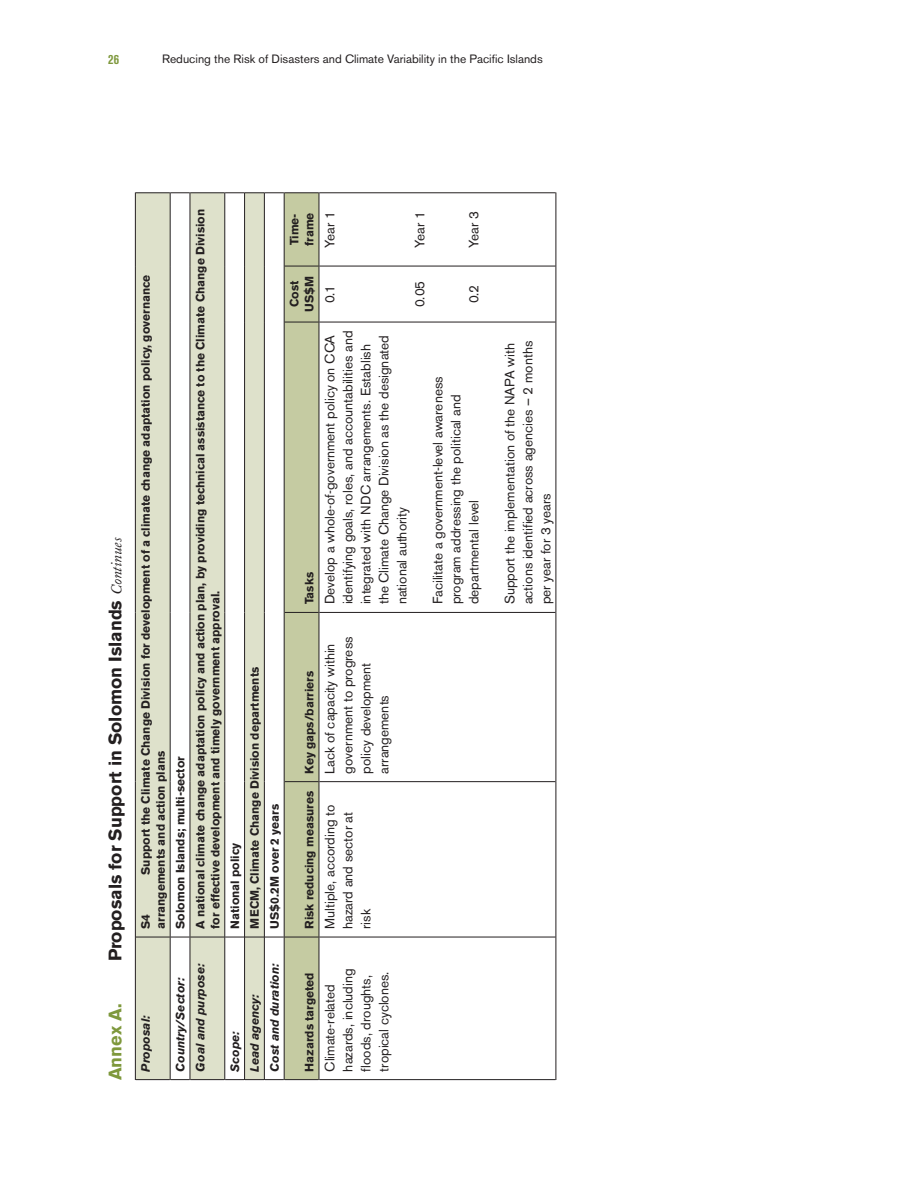
<style>
.page{position:relative;width:918px;height:1188px;background:#fff}
.page>*{position:absolute;margin:0;border:0;box-sizing:border-box;transform-origin:0 0}
.t1{font:700 18px "Akzidenz Grotesk BE";color:#231f20}
.t2{font:700 18px "Akzidenz Grotesk BE";color:#7e983c}
.t3{font:13.5px/18px "Akzidenz Grotesk BE";color:#231f20}
.t4{font:700 condensed 13.5px "Akzidenz Grotesk BE";color:#7e983c}
.t5{font:700 12px/15px "Akzidenz Grotesk BE";color:#231f20}
.t6{font:italic 700 12px "Akzidenz Grotesk BE";color:#231f20}
.t7{font:12px "Akzidenz Grotesk BE";color:#231f20}
.s1{font-family:"Adobe Caslon";font-weight:400;font-style:italic;font-size:15px}
</style>
<div class="page">
<div style="left:136px;top:193px;width:34px;height:886px;background:#dee1cb"></div>
<svg style="left:171px;top:193px;width:53px;height:886px;fill:#dee1cb"></svg>
<hr style="left:135px;top:937px;width:1px;height:143px;background:#231f20">
<hr style="left:136px;top:1079px;width:34px;height:1px;background:#231f20">
<hr style="left:135px;top:782px;width:1px;height:155px;background:#231f20">
<hr style="left:136px;top:937px;width:34px;height:1px;background:#231f20">
<hr style="left:135px;top:612px;width:1px;height:170px;background:#231f20">
<hr style="left:135px;top:322px;width:1px;height:290px;background:#231f20">
<hr style="left:135px;top:266px;width:1px;height:56px;background:#231f20">
<hr style="left:135px;top:192px;width:1px;height:74px;background:#231f20">
<hr style="left:136px;top:192px;width:34px;height:1px;background:#231f20">
<hr style="left:170px;top:937px;width:1px;height:143px;background:#231f20">
<svg style="left:171px;top:1079px;width:19px;height:1px"></svg>
<hr style="left:170px;top:782px;width:1px;height:155px;background:#231f20">
<svg style="left:171px;top:937px;width:19px;height:1px"></svg>
<hr style="left:170px;top:612px;width:1px;height:170px;background:#231f20">
<hr style="left:170px;top:322px;width:1px;height:290px;background:#231f20">
<hr style="left:170px;top:266px;width:1px;height:56px;background:#231f20">
<hr style="left:170px;top:192px;width:1px;height:74px;background:#231f20">
<svg style="left:171px;top:192px;width:19px;height:1px"></svg>
<hr style="left:190px;top:937px;width:1px;height:143px;background:#231f20">
<hr style="left:190px;top:1079px;width:34px;height:1px;background:#231f20">
<hr style="left:190px;top:782px;width:1px;height:155px;background:#231f20">
<hr style="left:190px;top:937px;width:34px;height:1px;background:#231f20">
<hr style="left:190px;top:612px;width:1px;height:170px;background:#231f20">
<hr style="left:190px;top:322px;width:1px;height:290px;background:#231f20">
<hr style="left:190px;top:266px;width:1px;height:56px;background:#231f20">
<hr style="left:190px;top:192px;width:1px;height:74px;background:#231f20">
<hr style="left:190px;top:192px;width:34px;height:1px;background:#231f20">
<hr style="left:224px;top:937px;width:1px;height:143px;background:#231f20">
<hr style="left:224px;top:782px;width:1px;height:155px;background:#231f20">
<hr style="left:224px;top:612px;width:1px;height:170px;background:#231f20">
<hr style="left:224px;top:322px;width:1px;height:290px;background:#231f20">
<hr style="left:224px;top:266px;width:1px;height:56px;background:#231f20">
<hr style="left:224px;top:192px;width:1px;height:74px;background:#231f20">
<svg style="left:225px;top:192px;width:94px;height:888px"></svg>
<hr style="left:284px;top:937px;width:1px;height:143px;background:#231f20">
<hr style="left:285px;top:1079px;width:34px;height:1px;background:#231f20">
<hr style="left:284px;top:782px;width:1px;height:155px;background:#231f20">
<hr style="left:285px;top:937px;width:34px;height:1px;background:#231f20">
<hr style="left:284px;top:612px;width:1px;height:170px;background:#231f20">
<hr style="left:285px;top:781px;width:34px;height:1px;background:#231f20">
<hr style="left:284px;top:322px;width:1px;height:290px;background:#231f20">
<hr style="left:285px;top:612px;width:34px;height:1px;background:#231f20">
<hr style="left:284px;top:266px;width:1px;height:56px;background:#231f20">
<hr style="left:285px;top:322px;width:34px;height:1px;background:#231f20">
<hr style="left:284px;top:192px;width:1px;height:74px;background:#231f20">
<hr style="left:285px;top:266px;width:34px;height:1px;background:#231f20">
<hr style="left:285px;top:192px;width:34px;height:1px;background:#231f20">
<hr style="left:319px;top:937px;width:1px;height:143px;background:#231f20">
<hr style="left:319px;top:1079px;width:237px;height:1px;background:#231f20">
<hr style="left:319px;top:782px;width:1px;height:155px;background:#231f20">
<hr style="left:319px;top:937px;width:237px;height:1px;background:#231f20">
<hr style="left:319px;top:612px;width:1px;height:170px;background:#231f20">
<hr style="left:319px;top:781px;width:237px;height:1px;background:#231f20">
<hr style="left:319px;top:322px;width:1px;height:290px;background:#231f20">
<hr style="left:319px;top:612px;width:237px;height:1px;background:#231f20">
<hr style="left:319px;top:266px;width:1px;height:56px;background:#231f20">
<hr style="left:319px;top:322px;width:237px;height:1px;background:#231f20">
<hr style="left:319px;top:192px;width:1px;height:74px;background:#231f20">
<hr style="left:319px;top:266px;width:237px;height:1px;background:#231f20">
<hr style="left:319px;top:192px;width:237px;height:1px;background:#231f20">
<hr style="left:556px;top:937px;width:1px;height:143px;background:#231f20">
<hr style="left:556px;top:782px;width:1px;height:155px;background:#231f20">
<hr style="left:556px;top:612px;width:1px;height:170px;background:#231f20">
<hr style="left:556px;top:322px;width:1px;height:290px;background:#231f20">
<hr style="left:556px;top:266px;width:1px;height:56px;background:#231f20">
<hr style="left:556px;top:192px;width:1px;height:74px;background:#231f20">
<p class="t4" style="left:108px;top:52px;width:13px">26</p>
<p class="t7" style="left:162px;top:52px;width:382px">Reducing the Risk of Disasters and Climate Variability in the Pacific Islands</p>
<h1 class="t1" style="left:105px;top:961px;width:425px;rotate:-90deg">Proposals for Support in Solomon Islands <span class="s1">Continues</span></h1>
<h1 class="t2" style="left:105px;top:1080px;width:78px;rotate:-90deg">Annex A.</h1>
<p class="t5" style="left:138px;top:929px;width:655px;text-indent:54px;rotate:-90deg">Support the Climate Change Division for development of a climate change adaptation policy, governance arrangements and action plans</p>
<p class="t5" style="left:138px;top:929px;width:16px;rotate:-90deg">S4</p>
<p class="t5" style="left:173px;top:929px;width:174px;rotate:-90deg">Solomon Islands; multi-sector</p>
<p class="t5" style="left:193px;top:929px;width:721px;rotate:-90deg">A national climate change adaptation policy and action plan, by providing technical assistance to the Climate Change Division for effective development and timely government approval.</p>
<p class="t5" style="left:287px;top:246px;width:35px;rotate:-90deg">Time&shy;frame</p>
<p class="t3" style="left:321px;top:248px;width:38px;rotate:-90deg">Year 1</p>
<p class="t3" style="left:411px;top:248px;width:38px;rotate:-90deg">Year 1</p>
<p class="t3" style="left:465px;top:248px;width:38px;rotate:-90deg">Year 3</p>
<p class="t5" style="left:287px;top:312px;width:38px;text-align:center;rotate:-90deg">Cost<br>US$M</p>
<p class="t5" style="left:302px;top:604px;width:34px;rotate:-90deg">Tasks</p>
<p class="t3" style="left:321px;top:303px;width:20px;rotate:-90deg">0.1</p>
<p class="t3" style="left:411px;top:307px;width:28px;rotate:-90deg">0.05</p>
<p class="t3" style="left:465px;top:303px;width:20px;rotate:-90deg">0.2</p>
<p class="t3" style="left:321px;top:604px;width:275px;rotate:-90deg">Develop a whole-of-government policy on CCA identifying goals, roles, and accountabilities and integrated with NDC arrangements. Establish the Climate Change Division as the designated national authority</p>
<p class="t3" style="left:429px;top:604px;width:229px;rotate:-90deg">Facilitate a government-level awareness program addressing the political and departmental level</p>
<p class="t5" style="left:228px;top:929px;width:87px;rotate:-90deg">National policy</p>
<p class="t5" style="left:247px;top:929px;width:264px;rotate:-90deg">MECM, Climate Change Division departments</p>
<p class="t5" style="left:267px;top:929px;width:127px;rotate:-90deg">US$0.2M over 2 years</p>
<p class="t5" style="left:302px;top:774px;width:104px;rotate:-90deg">Key gaps/barriers</p>
<p class="t5" style="left:302px;top:929px;width:139px;rotate:-90deg">Risk reducing measures</p>
<p class="t3" style="left:321px;top:774px;width:138px;rotate:-90deg">Lack of capacity within government to progress policy development arrangements</p>
<p class="t3" style="left:321px;top:929px;width:126px;rotate:-90deg">Multiple, according to hazard and sector at risk</p>
<p class="t6" style="left:138px;top:1072px;width:58px;rotate:-90deg">Proposal:</p>
<p class="t6" style="left:173px;top:1072px;width:96px;rotate:-90deg">Country/Sector:</p>
<p class="t6" style="left:193px;top:1072px;width:110px;rotate:-90deg">Goal and purpose:</p>
<p class="t6" style="left:228px;top:1072px;width:42px;rotate:-90deg">Scope:</p>
<p class="t6" style="left:248px;top:1072px;width:79px;rotate:-90deg">Lead agency:</p>
<p class="t6" style="left:267px;top:1072px;width:110px;rotate:-90deg">Cost and duration:</p>
<p class="t5" style="left:302px;top:1072px;width:101px;rotate:-90deg">Hazards targeted</p>
<p class="t3" style="left:321px;top:1072px;width:104px;rotate:-90deg">Climate-related hazards, including floods, droughts, tropical cyclones.</p>
<p class="t3" style="left:501px;top:604px;width:265px;rotate:-90deg">Support the implementation of the NAPA with actions identified across agencies – 2 months per year for 3 years</p>
</div>
